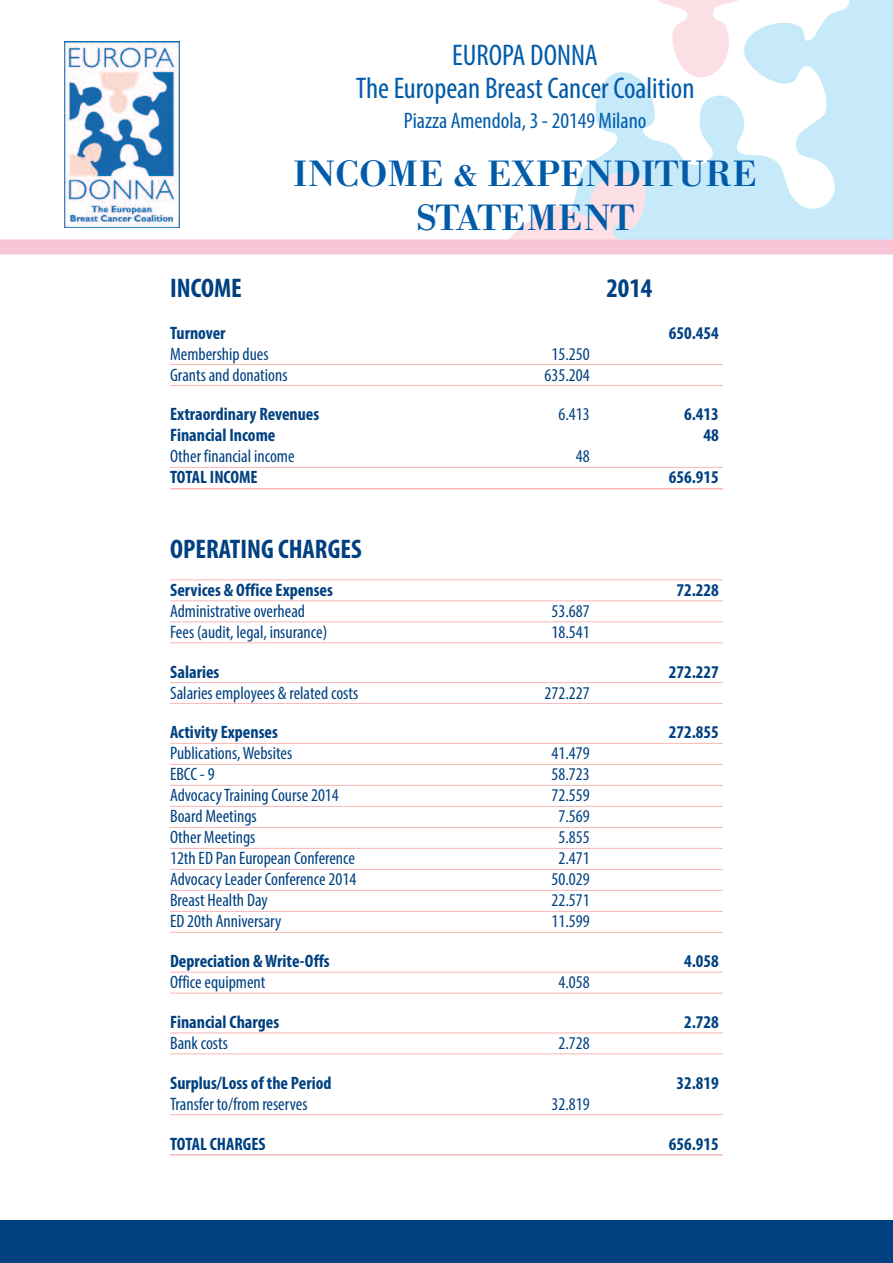
<style>
.page{position:relative;width:893px;height:1263px;background:#fff}
.page>*{position:absolute;margin:0;border:0;box-sizing:border-box;transform-origin:0 0}
.t1{font:500 36px/43.8px "Bodoni BE";letter-spacing:.02em;color:#015ba9;text-align:center}
.t2{font:condensed 30px/33px "Myriad Pro";color:#015ba9;text-align:center}
.t3{font:700 condensed 27px "Myriad Pro";color:#014181}
.t4{font:condensed 22.5px "Myriad Pro";color:#015ba9}
.t5{font:condensed 18px "Myriad Pro";color:#014181}
.t6{font:700 condensed 18px "Myriad Pro";color:#014181}
</style>
<div class="page">
<svg style="left:586px;top:0;width:307px;height:239px;fill:#c6eafa"></svg>
<svg style="left:643px;top:0;width:122px;height:78px"></svg>
<svg style="left:509px;top:166px;width:142px;height:73px"></svg>
<hr style="left:170px;top:364px;width:553px;height:1px;background:#f9b6b6">
<hr style="left:170px;top:385px;width:553px;height:1px;background:#f9b6b6">
<hr style="left:170px;top:467px;width:553px;height:1px;background:#f9b6b6">
<hr style="left:170px;top:488px;width:553px;height:1px;background:#f9b6b6">
<hr style="left:170px;top:579px;width:553px;height:1px;background:#f9b6b6">
<hr style="left:170px;top:600px;width:553px;height:1px;background:#f9b6b6">
<hr style="left:170px;top:621px;width:553px;height:1px;background:#f9b6b6">
<hr style="left:170px;top:642px;width:553px;height:1px;background:#f9b6b6">
<hr style="left:170px;top:682px;width:553px;height:1px;background:#f9b6b6">
<hr style="left:170px;top:703px;width:553px;height:1px;background:#f9b6b6">
<hr style="left:170px;top:743px;width:553px;height:1px;background:#f9b6b6">
<hr style="left:170px;top:764px;width:553px;height:1px;background:#f9b6b6">
<hr style="left:170px;top:785px;width:553px;height:1px;background:#f9b6b6">
<hr style="left:170px;top:806px;width:553px;height:1px;background:#f9b6b6">
<hr style="left:170px;top:827px;width:553px;height:1px;background:#f9b6b6">
<hr style="left:170px;top:848px;width:553px;height:1px;background:#f9b6b6">
<hr style="left:170px;top:869px;width:553px;height:1px;background:#f9b6b6">
<hr style="left:170px;top:890px;width:553px;height:1px;background:#f9b6b6">
<hr style="left:170px;top:911px;width:553px;height:1px;background:#f9b6b6">
<hr style="left:170px;top:932px;width:553px;height:1px;background:#f9b6b6">
<hr style="left:170px;top:972px;width:553px;height:1px;background:#f9b6b6">
<hr style="left:170px;top:993px;width:553px;height:1px;background:#f9b6b6">
<hr style="left:170px;top:1032px;width:553px;height:1px;background:#f9b6b6">
<hr style="left:170px;top:1053px;width:553px;height:1px;background:#f9b6b6">
<hr style="left:170px;top:1114px;width:553px;height:1px;background:#f9b6b6">
<hr style="left:170px;top:1154px;width:553px;height:1px;background:#f9b6b6">
<div style="left:0;top:239px;width:893px;height:15px;background:#f8c5d8"></div>
<div style="left:0;top:1220px;width:893px;height:43px;background:#014181"></div>
<img style="left:64px;top:41px;width:115px;height:186px">
<h2 class="t2" style="left:356px;top:41px;width:340px">EUROPA DONNA<br>The European Breast Cancer Coalition</h2>
<p class="t4" style="left:404px;top:113px;width:244px">Piazza Amendola, 3 - 20149 Milano</p>
<h1 class="t1" style="left:293px;top:156px;width:465px">INCOME &amp; EXPENDITURE<br>STATEMENT</h1>
<h3 class="t3" style="left:170px;top:278px;width:73px">INCOME</h3>
<h3 class="t3" style="left:606px;top:278px;width:48px">2014</h3>
<p class="t6" style="left:170px;top:326px;width:57px">Turnover</p>
<p class="t6" style="left:669px;top:326px;width:52px">650.454</p>
<p class="t5" style="left:170px;top:347px;width:100px">Membership dues</p>
<p class="t5" style="left:551px;top:347px;width:40px">15.250</p>
<p class="t5" style="left:170px;top:368px;width:119px">Grants and donations</p>
<p class="t5" style="left:545px;top:368px;width:47px">635.204</p>
<p class="t6" style="left:170px;top:408px;width:151px">Extraordinary Revenues</p>
<p class="t5" style="left:558px;top:408px;width:33px">6.413</p>
<p class="t6" style="left:684px;top:408px;width:36px">6.413</p>
<p class="t6" style="left:170px;top:429px;width:107px">Financial Income</p>
<p class="t6" style="left:704px;top:429px;width:17px">48</p>
<p class="t5" style="left:170px;top:450px;width:126px">Other financial income</p>
<p class="t5" style="left:576px;top:450px;width:15px">48</p>
<p class="t6" style="left:170px;top:471px;width:89px">TOTAL INCOME</p>
<p class="t6" style="left:669px;top:471px;width:52px">656.915</p>
<h3 class="t3" style="left:170px;top:540px;width:193px">OPERATING CHARGES</h3>
<p class="t6" style="left:170px;top:583px;width:164px">Services &amp; Office Expenses</p>
<p class="t6" style="left:676px;top:583px;width:44px">72.228</p>
<p class="t5" style="left:170px;top:604px;width:137px">Administrative overhead</p>
<p class="t5" style="left:551px;top:604px;width:40px">53.687</p>
<p class="t5" style="left:170px;top:625px;width:159px">Fees (audit, legal, insurance)</p>
<p class="t5" style="left:551px;top:625px;width:40px">18.541</p>
<p class="t6" style="left:170px;top:665px;width:51px">Salaries</p>
<p class="t6" style="left:669px;top:665px;width:52px">272.227</p>
<p class="t5" style="left:170px;top:686px;width:190px">Salaries employees &amp; related costs</p>
<p class="t5" style="left:545px;top:686px;width:47px">272.227</p>
<p class="t6" style="left:170px;top:726px;width:109px">Activity Expenses</p>
<p class="t6" style="left:669px;top:726px;width:52px">272.855</p>
<p class="t5" style="left:170px;top:747px;width:124px">Publications,Websites</p>
<p class="t5" style="left:551px;top:747px;width:40px">41.479</p>
<p class="t5" style="left:170px;top:768px;width:46px">EBCC - 9</p>
<p class="t5" style="left:551px;top:768px;width:40px">58.723</p>
<p class="t5" style="left:170px;top:789px;width:170px">AdvocacyTraining Course 2014</p>
<p class="t5" style="left:551px;top:789px;width:40px">72.559</p>
<p class="t5" style="left:170px;top:810px;width:88px">Board Meetings</p>
<p class="t5" style="left:558px;top:810px;width:33px">7.569</p>
<p class="t5" style="left:170px;top:831px;width:87px">Other Meetings</p>
<p class="t5" style="left:558px;top:831px;width:33px">5.855</p>
<p class="t5" style="left:170px;top:852px;width:187px">12th ED Pan European Conference</p>
<p class="t5" style="left:558px;top:852px;width:33px">2.471</p>
<p class="t5" style="left:170px;top:873px;width:188px">Advocacy Leader Conference 2014</p>
<p class="t5" style="left:551px;top:873px;width:40px">50.029</p>
<p class="t5" style="left:170px;top:894px;width:99px">Breast Health Day</p>
<p class="t5" style="left:551px;top:894px;width:40px">22.571</p>
<p class="t5" style="left:170px;top:915px;width:113px">ED 20th Anniversary</p>
<p class="t5" style="left:551px;top:915px;width:40px">11.599</p>
<p class="t6" style="left:170px;top:955px;width:161px">Depreciation &amp;Write-Offs</p>
<p class="t6" style="left:684px;top:955px;width:36px">4.058</p>
<p class="t5" style="left:170px;top:976px;width:97px">Office equipment</p>
<p class="t5" style="left:558px;top:976px;width:33px">4.058</p>
<p class="t6" style="left:170px;top:1015px;width:111px">Financial Charges</p>
<p class="t6" style="left:684px;top:1015px;width:36px">2.728</p>
<p class="t5" style="left:170px;top:1036px;width:59px">Bank costs</p>
<p class="t5" style="left:558px;top:1036px;width:33px">2.728</p>
<p class="t6" style="left:170px;top:1076px;width:163px">Surplus/Loss of the Period</p>
<p class="t6" style="left:676px;top:1076px;width:44px">32.819</p>
<p class="t5" style="left:170px;top:1097px;width:139px">Transfer to/from reserves</p>
<p class="t5" style="left:551px;top:1097px;width:40px">32.819</p>
<p class="t6" style="left:170px;top:1137px;width:97px">TOTAL CHARGES</p>
<p class="t6" style="left:669px;top:1137px;width:52px">656.915</p>
</div>
